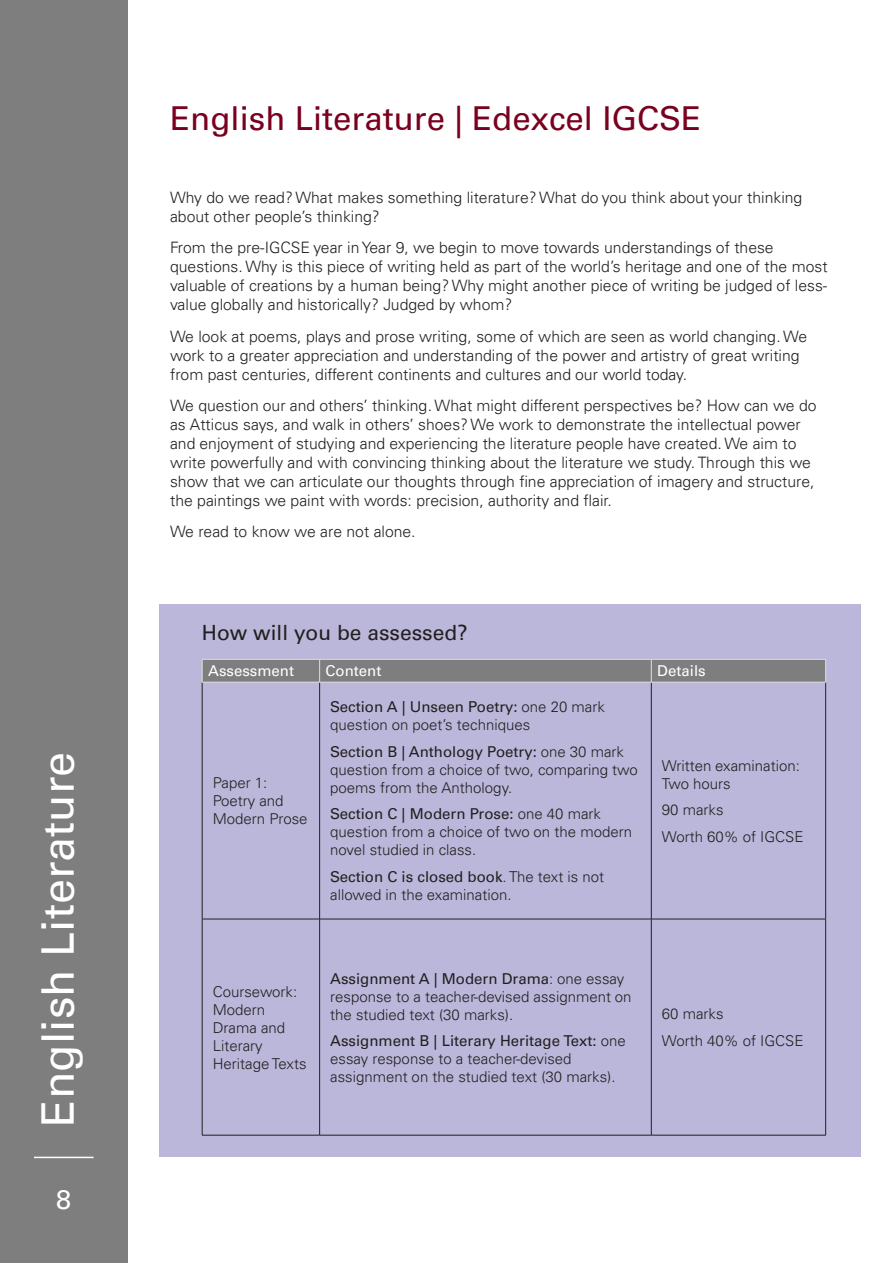
<style>
.page{position:relative;width:893px;height:1263px;background:#fff}
.page>*{position:absolute;margin:0;border:0;box-sizing:border-box;transform-origin:0 0}
.t1{font:45px "Univers LT Pro 55 Roman";color:#fff}
.t2{font:33px "Univers LT Pro 55 Roman";color:#79001e}
.t3{font:27px "Univers LT Pro 55 Roman";color:#fff}
.t4{font:21px "Univers LT Pro 55 Roman";color:#231f20}
.heading2{font:300 15.75px/18.9px "Univers LT Pro 45";color:#231f20}
.t5{font:300 15px/18px "Univers LT Pro 45";color:#231f20}
.t6{font:15px "Univers LT Pro 55 Roman";color:#231f20}
.t7{font:15px "Univers LT Pro 55 Roman";color:#fff}
.s1{font-family:"Univers LT Pro 55 Roman";font-weight:400}
.s2{font-family:"Univers LT Pro 45";font-weight:300}
</style>
<div class="page">
<div style="left:0;top:0;width:128px;height:1263px;background:#7f7e7e"></div>
<hr style="left:34px;top:1157px;width:60px;height:1px;background:#fff">
<div style="left:159px;top:604px;width:702px;height:553px;background:#bbb7da"></div>
<hr style="left:202px;top:682px;width:1px;height:237px;background:#231f20">
<hr style="left:319px;top:682px;width:1px;height:237px;background:#231f20">
<hr style="left:651px;top:682px;width:1px;height:237px;background:#231f20">
<hr style="left:825px;top:682px;width:1px;height:237px;background:#231f20">
<hr style="left:202px;top:919px;width:118px;height:1px;background:#231f20">
<hr style="left:202px;top:919px;width:1px;height:216px;background:#231f20">
<hr style="left:320px;top:919px;width:331px;height:1px;background:#231f20">
<hr style="left:319px;top:919px;width:1px;height:216px;background:#231f20">
<hr style="left:651px;top:919px;width:175px;height:1px;background:#231f20">
<hr style="left:651px;top:919px;width:1px;height:216px;background:#231f20">
<hr style="left:825px;top:919px;width:1px;height:216px;background:#231f20">
<hr style="left:202px;top:1135px;width:118px;height:1px;background:#231f20">
<hr style="left:320px;top:1135px;width:331px;height:1px;background:#231f20">
<hr style="left:651px;top:1135px;width:175px;height:1px;background:#231f20">
<hr style="left:202px;top:682px;width:118px;height:1px;background:#dddfde">
<hr style="left:320px;top:682px;width:331px;height:1px;background:#dddfde">
<svg style="left:202px;top:659px;width:624px;height:23px;background:#848383"></svg>
<hr style="left:651px;top:682px;width:175px;height:1px;background:#dddfde">
<p class="t1" style="left:27px;top:1127px;width:377px;rotate:-90deg">English Literature</p>
<h3 class="t3" style="left:56px;top:1181px;width:17px">8</h3>
<p class="t2" style="left:170px;top:96px;width:533px">English Literature | Edexcel IGCSE</p>
<p class="heading2" style="left:170px;top:187px;width:634px">Why do we read? What makes something literature? What do you think about your thinking about other people’s thinking?</p>
<p class="heading2" style="left:170px;top:238px;width:659px">From the pre-IGCSE year in Year 9, we begin to move towards understandings of these questions. Why is this piece of writing held as part of the world’s heritage and one of the most valuable of creations by a human being? Why might another piece of writing be judged of less&shy;value globally and historically? Judged by whom?</p>
<p class="heading2" style="left:170px;top:326px;width:639px">We look at poems, plays and prose writing, some of which are seen as world changing. We work to a greater appreciation and understanding of the power and artistry of great writing from past centuries, different continents and cultures and our world today.</p>
<p class="heading2" style="left:170px;top:396px;width:648px">We question our and others’ thinking. What might different perspectives be? How can we do as Atticus says, and walk in others’ shoes? We work to demonstrate the intellectual power and enjoyment of studying and experiencing the literature people have created. We aim to write powerfully and with convincing thinking about the literature we study. Through this we show that we can articulate our thoughts through fine appreciation of imagery and structure, the paintings we paint with words: precision, authority and flair.</p>
<p class="heading2" style="left:170px;top:522px;width:247px">We read to know we are not alone.</p>
<p class="t4" style="left:202px;top:618px;width:267px">How will you be assessed?</p>
<p class="t7" style="left:208px;top:660px;width:87px">Assessment</p>
<p class="t7" style="left:326px;top:660px;width:57px">Content</p>
<p class="t7" style="left:657px;top:660px;width:50px">Details</p>
<p class="t5" style="left:213px;top:773px;width:96px">Paper 1:<br>Poetry and<br>Modern Prose</p>
<p class="t5" style="left:330px;top:697px;width:276px"><span class="s1">Section A | Unseen Poetry:</span> one 20 mark question on poet’s techniques</p>
<p class="t5" style="left:330px;top:742px;width:309px"><span class="s1">Section B | Anthology Poetry:</span> one 30 mark question from a choice of two, comparing two poems from the Anthology.</p>
<p class="t5" style="left:330px;top:804px;width:303px"><span class="s1">Section C | Modern Prose:</span> one 40 mark question from a choice of two on the modern novel studied in class.</p>
<p class="t5" style="left:330px;top:867px;width:276px"><span class="s1">Section C is closed book</span>. The text is not allowed in the examination.</p>
<p class="t5" style="left:662px;top:756px;width:140px">Written examination:<br>Two hours</p>
<p class="t5" style="left:662px;top:800px;width:63px">90 marks</p>
<p class="t5" style="left:662px;top:827px;width:143px">Worth 60% of IGCSE</p>
<p class="t5" style="left:213px;top:982px;width:86px">Coursework:<br>Modern<br>Drama and<br>Literary</p>
<p class="t5" style="left:213px;top:1054px;width:95px">Heritage Texts</p>
<p class="t5" style="left:330px;top:969px;width:303px"><span class="s1">Assignment A | Modern Drama</span>: one essay response to a teacher-devised assignment on the studied text (30 marks).</p>
<p class="t6" style="left:330px;top:1030px;width:297px">Assignment B | Literary Heritage Text: <span class="s2">one</span></p>
<p class="t5" style="left:330px;top:1049px;width:243px">essay response to a teacher-devised</p>
<p class="t5" style="left:330px;top:1067px;width:287px">assignment on the studied text (30 marks).</p>
<p class="t5" style="left:662px;top:1004px;width:63px">60 marks</p>
<p class="t5" style="left:662px;top:1031px;width:143px">Worth 40% of IGCSE</p>
</div>
